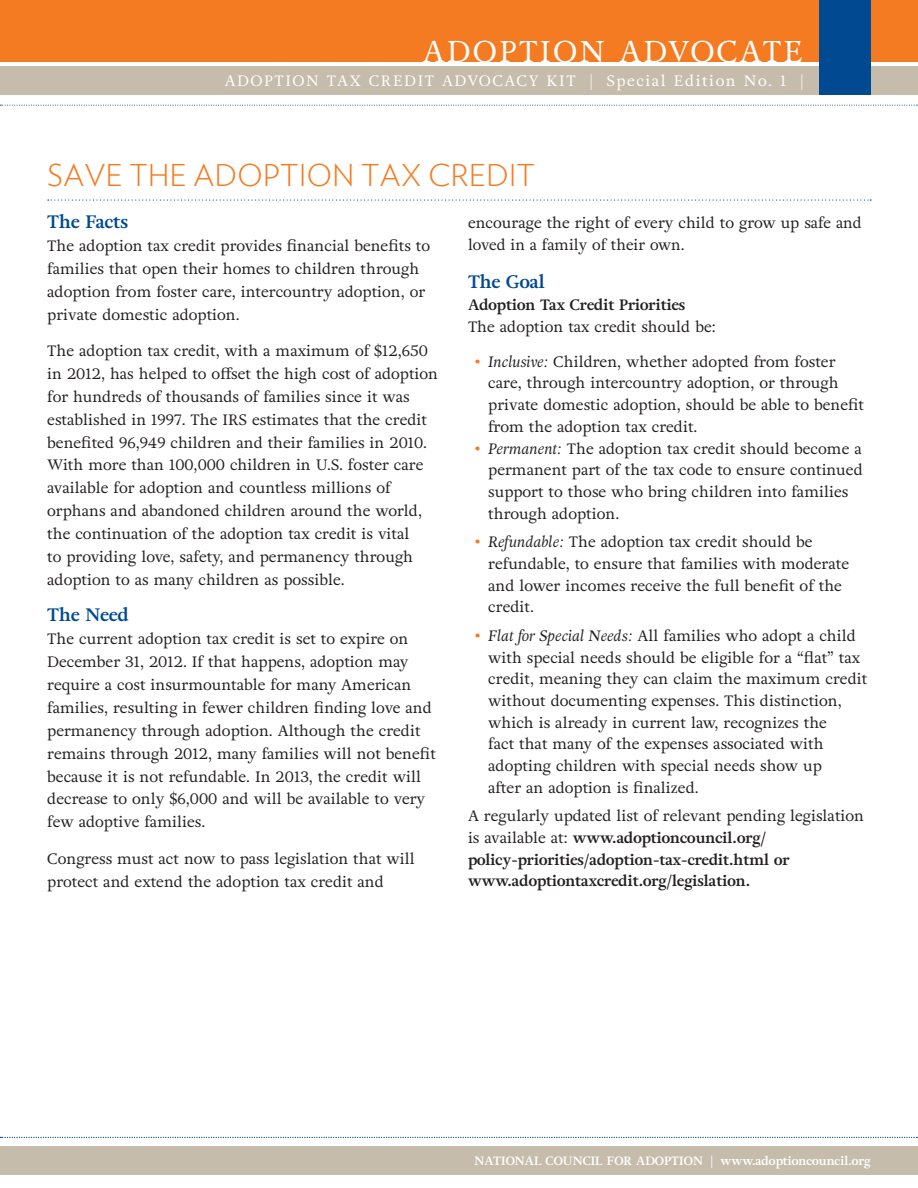
<style>
.page{position:relative;width:918px;height:1188px;background:#fff}
.page>*{position:absolute;margin:0;border:0;box-sizing:border-box;transform-origin:0 0}
.Subhead_-_ORANGE_wit{font:300 30px "Verlag";letter-spacing:.015em;color:#f47b21}
.t1{font:30px "Adriane Text";letter-spacing:.07em;color:#fff}
.Body_Text{font:700 18px "Adriane Text";color:#014990}
.text{font:700 18px "Adriane Text";color:#014990}
.Body_Text-2{font:15px/23px "Adriane Text";color:#231f20}
.Body_Text-3{font:700 15px/21.8px "Adriane Text";color:#231f20}
.text-2{font:15px/21.8px "Adriane Text";color:#231f20}
.t2{font:15px "Adriane Text";letter-spacing:.1em;color:#fff}
.t3{font:700 12px "Adriane Text";color:#fff}
.s1{font-weight:700}
.s2{font-family:"Verlag";color:#f47b21}
.s3{font-style:italic}
.s4{font-weight:400}
</style>
<div class="page">
<div style="left:0;top:0;width:918px;height:62px;background:#f47b21"></div>
<div style="left:0;top:66px;width:918px;height:29px;background:#c5bcab"></div>
<div style="left:0;top:1146px;width:918px;height:28px;background:#c5bcab"></div>
<svg style="left:0;top:105px;width:918px;height:1px"></svg>
<svg style="left:0;top:1137px;width:918px;height:1px"></svg>
<div style="left:819px;top:0;width:52px;height:94px;background:#014990"></div>
<svg style="left:48px;top:199px;width:823px;height:2px"></svg>
<p class="t1" style="left:423px;top:33px;width:382px">ADOPTION ADVOCATE</p>
<p class="t2" style="left:225px;top:72px;width:580px">ADOPTION TAX CREDIT ADVOCACY KIT | Special Edition No. 1 |</p>
<p class="Subhead_-_ORANGE_wit" style="left:47px;top:153px;width:489px">SAVE THE ADOPTION TAX CREDIT</p>
<p class="Body_Text" style="left:47px;top:210px;width:82px">The Facts</p>
<p class="Body_Text-2" style="left:47px;top:234px;width:384px">The adoption tax credit provides financial benefits to families that open their homes to children through adoption from foster care, intercountry adoption, or private domestic adoption.</p>
<p class="Body_Text-2" style="left:47px;top:339px;width:392px">The adoption tax credit, with a maximum of $12,650 in 2012, has helped to offset the high cost of adoption for hundreds of thousands of families since it was established in 1997. The IRS estimates that the credit benefited 96,949 children and their families in 2010.<br>With more than 100,000 children in U.S. foster care available for adoption and countless millions of orphans and abandoned children around the world, the continuation of the adoption tax credit is vital<br>to providing love, safety, and permanency through adoption to as many children as possible.</p>
<p class="Body_Text" style="left:47px;top:604px;width:83px">The Need</p>
<p class="Body_Text-2" style="left:47px;top:628px;width:390px">The current adoption tax credit is set to expire on December 31, 2012. If that happens, adoption may require a cost insurmountable for many American families, resulting in fewer children finding love and permanency through adoption. Although the credit remains through 2012, many families will not benefit because it is not refundable. In 2013, the credit will decrease to only $6,000 and will be available to very few adoptive families.</p>
<p class="Body_Text-2" style="left:47px;top:847px;width:369px">Congress must act now to pass legislation that will protect and extend the adoption tax credit and</p>
<p class="Body_Text-2" style="left:468px;top:212px;width:395px;line-height:21.8px">encourage the right of every child to grow up safe and loved in a family of their own.</p>
<p class="text" style="left:468px;top:271px;width:78px">The Goal</p>
<p class="text-2" style="left:468px;top:294px;width:249px"><span class="s1">Adoption Tax Credit Priorities<br></span>The adoption tax credit should be:</p>
<p class="Body_Text-2" style="left:488px;top:351px;width:377px;line-height:21.8px;text-indent:-14px"><span class="s2">•</span> <span class="s3">Inclusive:</span> Children, whether adopted from foster care, through intercountry adoption, or through private domestic adoption, should be able to benefit from the adoption tax credit.</p>
<p class="Body_Text-2" style="left:488px;top:438px;width:376px;line-height:21.8px;text-indent:-14px"><span class="s2">•</span> <span class="s3">Permanent:</span> The adoption tax credit should become a permanent part of the tax code to ensure continued support to those who bring children into families through adoption.</p>
<p class="Body_Text-2" style="left:488px;top:531px;width:362px;line-height:21.8px;text-indent:-14px"><span class="s2">•</span> <span class="s3">Refundable:</span> The adoption tax credit should be refundable, to ensure that families with moderate and lower incomes receive the full benefit of the credit.</p>
<p class="Body_Text-2" style="left:488px;top:625px;width:381px;line-height:21.8px;text-indent:-14px"><span class="s2">•</span> <span class="s3">Flat for Special Needs:</span> All families who adopt a child with special needs should be eligible for a “flat” tax credit, meaning they can claim the maximum credit without documenting expenses. This distinction, which is already in current law, recognizes the<br>fact that many of the expenses associated with adopting children with special needs show up<br>after an adoption is finalized.</p>
<p class="Body_Text-3" style="left:468px;top:805px;width:398px"><span class="s4">A regularly updated list of relevant pending legislation is available at:</span> www.adoptioncouncil.org/ policy-priorities/adoption-tax-credit.html or www.adoptiontaxcredit.org/legislation.</p>
<p class="t3" style="left:474px;top:1153px;width:398px">NATIONAL COUNCIL FOR ADOPTION | www.adoptioncouncil.org</p>
</div>
